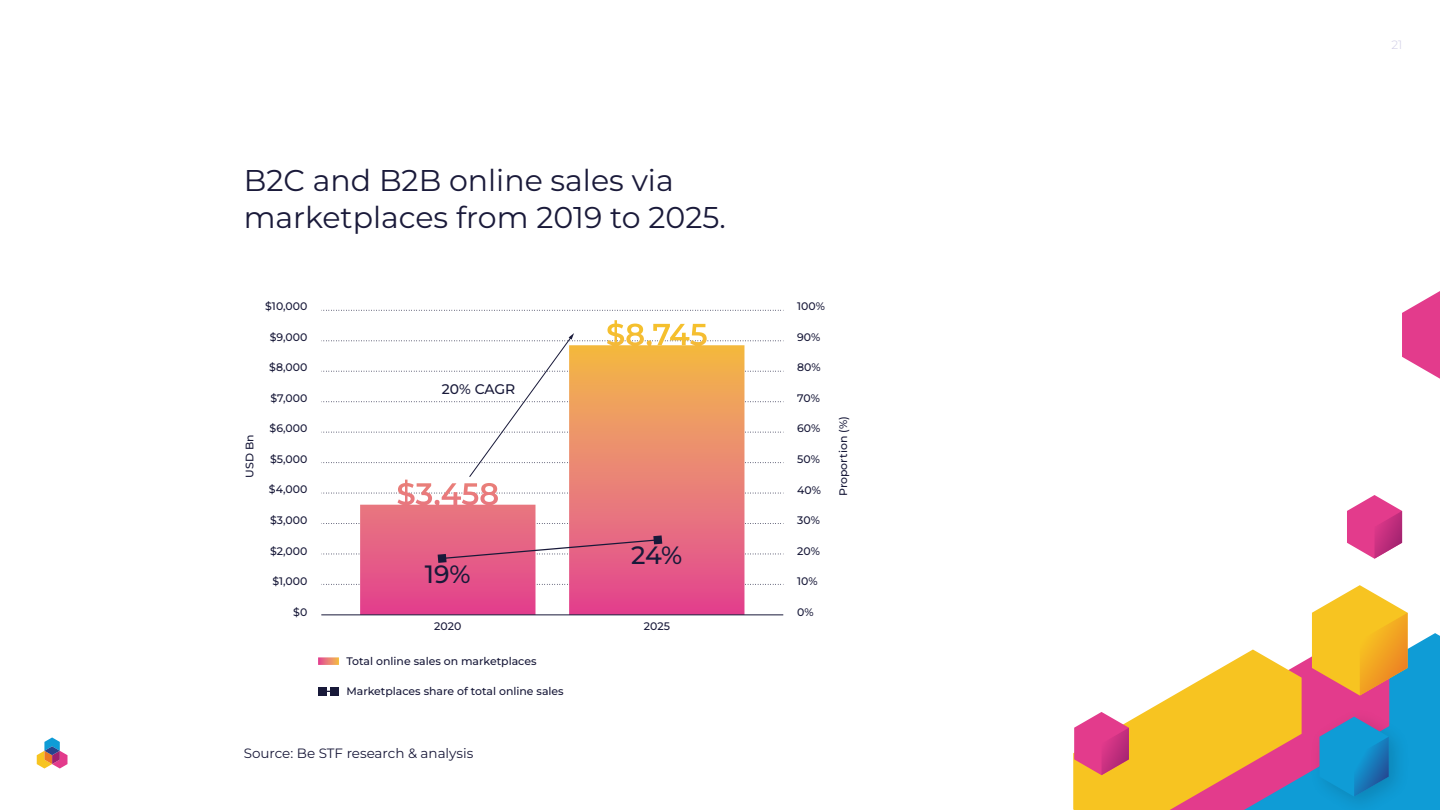
<style>
.page{position:relative;width:1440px;height:810px;background:#fff}
.page>*{position:absolute;margin:0;border:0;box-sizing:border-box;transform-origin:0 0}
.t1{font:100 30px/37.5px "Montserrat";color:#1a1a3a}
.t2{font:100 25.05px "Montserrat";color:#181939}
.t3{font:100 13.95px "Montserrat";letter-spacing:-.005em;color:#181939}
.t4{font:100 13.5px "Montserrat";color:#1a1a3a}
.t5{font:100 12px "Montserrat";color:#cfcce6}
.t6{font:100 10.95px "Montserrat";color:#181939}
</style>
<div class="page">
<svg style="left:37px;top:737px;width:30px;height:32px"></svg>
<svg style="left:1402px;top:291px;width:38px;height:88px"></svg>
<div style="left:1408px;top:633px;width:32px;height:177px;background:#0f9cd6"></div>
<svg style="left:1347px;top:495px;width:55px;height:64px"></svg>
<div style="left:1308px;top:707px;width:103px;height:103px;background:#0f9cd6"></div>
<svg style="left:1073px;top:585px;width:335px;height:225px"></svg>
<svg style="left:321px;top:310px;width:463px;height:1px"></svg>
<svg style="left:318px;top:657px;width:21px;height:8px"></svg>
<div style="left:318px;top:687px;width:8px;height:8px;background:#181939"></div>
<div style="left:331px;top:687px;width:8px;height:8px;background:#181939"></div>
<svg style="left:321px;top:324px;width:463px;height:291px"></svg>
<hr style="left:321px;top:615px;width:462px;height:1px;background:#181939">
<h1 class="t1" style="left:244px;top:160px;width:483px">B2C and B2B online sales via marketplaces from 2019 to 2025.</h1>
<p class="t6" style="left:265px;top:299px;width:44px">$10,000</p>
<p class="t6" style="left:270px;top:330px;width:39px">$9,000</p>
<p class="t6" style="left:242px;top:478px;width:45px;rotate:-90deg">USD Bn</p>
<p class="t6" style="left:269px;top:360px;width:40px">$8,000</p>
<p class="t6" style="left:271px;top:391px;width:38px">$7,000</p>
<p class="t6" style="left:270px;top:421px;width:39px">$6,000</p>
<p class="t6" style="left:270px;top:452px;width:39px">$5,000</p>
<p class="t6" style="left:269px;top:482px;width:40px">$4,000</p>
<p class="t6" style="left:270px;top:513px;width:39px">$3,000</p>
<p class="t6" style="left:270px;top:543px;width:39px">$2,000</p>
<p class="t6" style="left:272px;top:574px;width:36px">$1,000</p>
<p class="t6" style="left:293px;top:604px;width:16px">$0</p>
<p class="t3" style="left:442px;top:380px;width:75px">20% CAGR</p>
<h2 class="t2" style="left:425px;top:558px;width:47px">19%</h2>
<h2 class="t2" style="left:631px;top:539px;width:53px">24%</h2>
<p class="t6" style="left:434px;top:619px;width:29px">2020</p>
<p class="t6" style="left:644px;top:619px;width:28px">2025</p>
<p class="t6" style="left:346px;top:654px;width:192px">Total online sales on marketplaces</p>
<p class="t6" style="left:346px;top:684px;width:219px">Marketplaces share of total online sales</p>
<p class="t4" style="left:244px;top:744px;width:231px">Source: Be STF research &amp; analysis</p>
<p class="t6" style="left:797px;top:299px;width:29px">100%</p>
<p class="t6" style="left:797px;top:330px;width:25px">90%</p>
<p class="t6" style="left:797px;top:360px;width:25px">80%</p>
<p class="t6" style="left:797px;top:391px;width:24px">70%</p>
<p class="t6" style="left:797px;top:421px;width:25px">60%</p>
<p class="t6" style="left:797px;top:452px;width:24px">50%</p>
<p class="t6" style="left:797px;top:482px;width:25px">40%</p>
<p class="t6" style="left:797px;top:513px;width:24px">30%</p>
<p class="t6" style="left:797px;top:543px;width:24px">20%</p>
<p class="t6" style="left:797px;top:574px;width:22px">10%</p>
<p class="t6" style="left:797px;top:605px;width:18px">0%</p>
<p class="t6" style="left:836px;top:496px;width:81px;rotate:-90deg">Proportion (%)</p>
<p class="t5" style="left:1392px;top:37px;width:12px">21</p>
</div>
